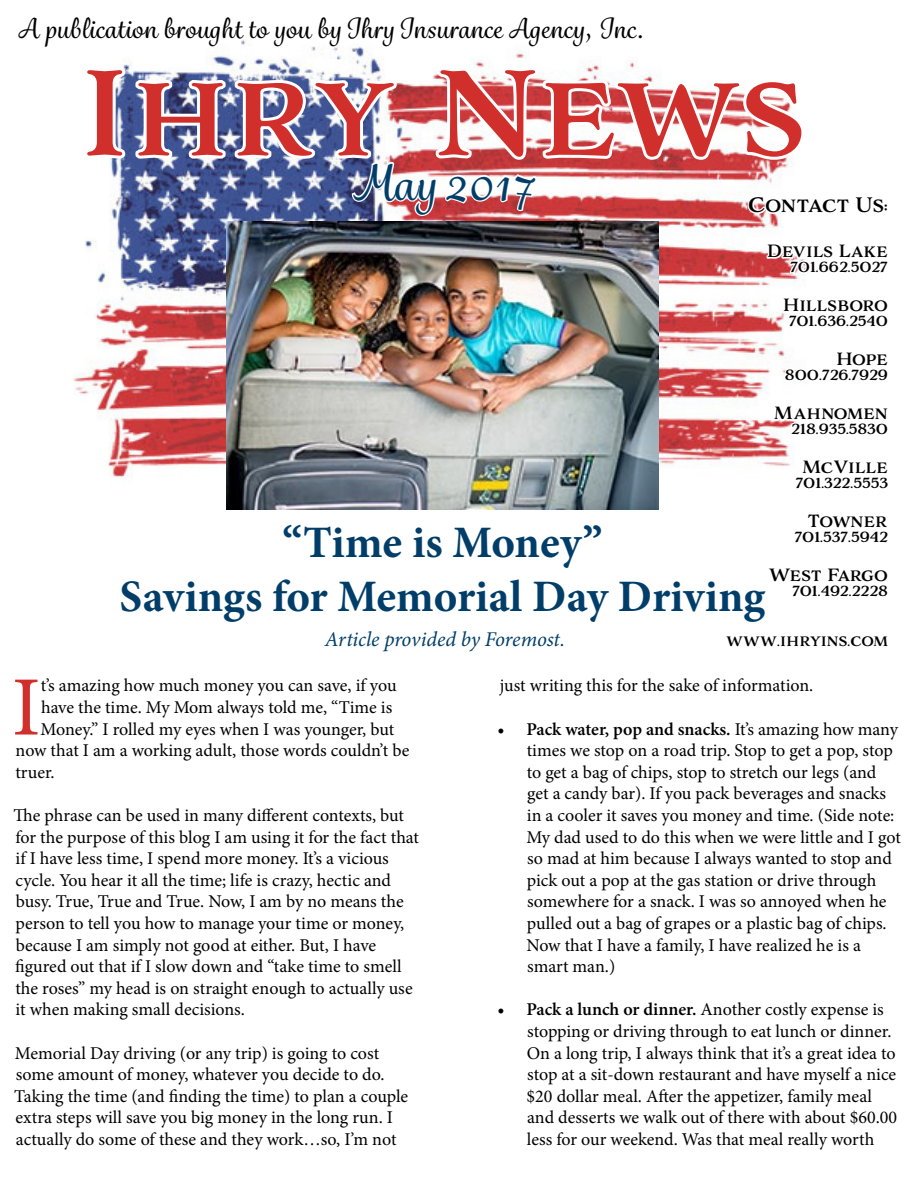
<style>
.page{position:relative;width:918px;height:1188px;background:#fff}
.page>*{position:absolute;margin:0;border:0;box-sizing:border-box;transform-origin:0 0}
.t1{font:112.5px "Adorn S Serif";letter-spacing:-.02em;color:#d12f2c}
.t2{font:84.45px "Minion Pro";color:#d12f2c}
.t3{font:500 48px "Grafolita Script";letter-spacing:.02em;color:#003e69}
.t4{font:700 45px "Minion Pro";color:#003e69}
.t5{font:500 27px "Grafolita Script";letter-spacing:.02em;color:#000}
.t6{font:italic 21px "Minion Pro";letter-spacing:-.01em;color:#003e69}
.t7{font:19.5px "Adorn S Serif";letter-spacing:-.015em;color:#000}
.t8{font:18px/21.6px "Minion Pro";letter-spacing:-.005em;color:#000}
.t9{font:16.5px "Adorn S Serif";letter-spacing:-.02em;color:#000}
.t10{font:16.5px "Adorn S Serif";letter-spacing:-.04em;color:#000}
.t11{font:16.5px "Adorn S Serif";color:#000}
.t12{font:15px "Adorn S Serif";color:#000}
.s1{font-weight:600}
</style>
<div class="page">
<img style="left:81px;top:63px;width:725px;height:447px">
<svg style="left:241px;top:39px;width:281px;height:13px"></svg>
<img style="left:227px;top:222px;width:432px;height:288px">
<p class="t5" style="left:18px;top:10px;width:628px">A publication brought to you by Ihry Insurance Agency, Inc.</p>
<p class="t1" style="left:78px;top:42px;width:730px">Ihry News</p>
<p class="t3" style="left:352px;top:152px;width:182px">May 2017</p>
<p class="t7" style="left:748px;top:193px;width:142px">Contact Us:</p>
<p class="t9" style="left:767px;top:241px;width:123px">Devils Lake</p>
<p class="t12" style="left:791px;top:257px;width:99px">701.662.5027</p>
<p class="t9" style="left:783px;top:295px;width:107px">Hillsboro</p>
<p class="t12" style="left:789px;top:311px;width:100px">701.636.2540</p>
<p class="t9" style="left:836px;top:349px;width:54px">Hope</p>
<p class="t12" style="left:785px;top:365px;width:105px">800.726.7929</p>
<p class="t11" style="left:774px;top:403px;width:116px">Mahnomen</p>
<p class="t12" style="left:791px;top:419px;width:98px">218.935.5830</p>
<p class="t9" style="left:802px;top:457px;width:87px">McVille</p>
<p class="t12" style="left:796px;top:473px;width:94px">701.322.5553</p>
<p class="t9" style="left:807px;top:511px;width:82px">Towner</p>
<p class="t12" style="left:795px;top:527px;width:95px">701.537.5942</p>
<p class="t10" style="left:768px;top:565px;width:121px">West Fargo</p>
<p class="t12" style="left:792px;top:581px;width:97px">701.492.2228</p>
<p class="t12" style="left:726px;top:631px;width:163px">www.ihryins.com</p>
<p class="t4" style="left:283px;top:511px;width:321px">“Time is Money”</p>
<p class="t4" style="left:120px;top:565px;width:647px">Savings for Memorial Day Driving</p>
<p class="t6" style="left:325px;top:625px;width:242px">Article provided by Foremost.</p>
<p class="t8" style="left:500px;top:675px;width:315px">just writing this for the sake of information.</p>
<p class="t8" style="left:526px;top:718px;width:376px;text-indent:-29px"><span class="s1">• Pack water, pop and snacks.</span> It’s amazing how many times we stop on a road trip. Stop to get a pop, stop to get a bag of chips, stop to stretch our legs (and get a candy bar). If you pack beverages and snacks in a cooler it saves you money and time. (Side note:<br>My dad used to do this when we were little and I got so mad at him because I always wanted to stop and pick out a pop at the gas station or drive through somewhere for a snack. I was so annoyed when he pulled out a bag of grapes or a plastic bag of chips.<br>Now that I have a family, I have realized he is a smart man.)</p>
<p class="t8" style="left:527px;top:999px;width:372px;text-indent:-29px"><span class="s1">• Pack a lunch or dinner.</span> Another costly expense is stopping or driving through to eat lunch or dinner.<br>On a long trip, I always think that it’s a great idea to stop at a sit-down restaurant and have myself a nice $20 dollar meal. After the appetizer, family meal and desserts we walk out of there with about $60.00 less for our weekend. Was that meal really worth</p>
<p class="t2" style="left:12px;top:651px;width:30px">I</p>
<p class="t8" style="left:41px;top:675px;width:357px">t’s amazing how much money you can save, if you</p>
<p class="t8" style="left:41px;top:696px;width:353px">have the time. My Mom always told me, “Time is</p>
<p class="t8" style="left:41px;top:718px;width:355px">Money.” I rolled my eyes when I was younger, but</p>
<p class="t8" style="left:16px;top:740px;width:395px">now that I am a working adult, those words couldn’t be</p>
<p class="t8" style="left:15px;top:761px;width:41px">truer.</p>
<p class="t8" style="left:14px;top:804px;width:407px">The phrase can be used in many different contexts, but for the purpose of this blog I am using it for the fact that if I have less time, I spend more money. It’s a vicious cycle. You hear it all the time; life is crazy, hectic and busy. True, True and True. Now, I am by no means the person to tell you how to manage your time or money, because I am simply not good at either. But, I have figured out that if I slow down and “take time to smell the roses” my head is on straight enough to actually use it when making small decisions.</p>
<p class="t8" style="left:14px;top:1042px;width:396px">Memorial Day driving (or any trip) is going to cost some amount of money, whatever you decide to do.<br>Taking the time (and finding the time) to plan a couple extra steps will save you big money in the long run. I actually do some of these and they work…so, I’m not</p>
</div>
